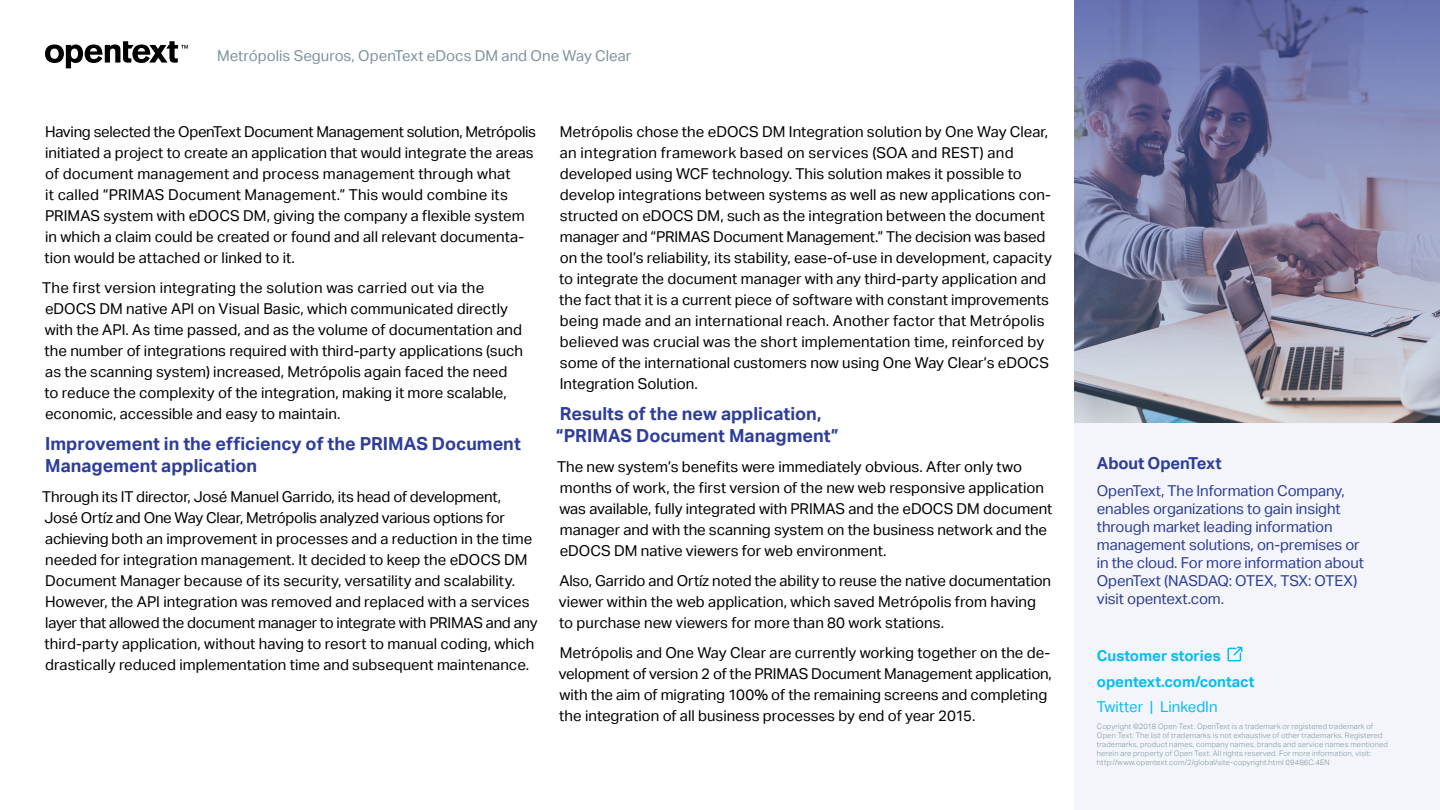
<style>
.page{position:relative;width:1440px;height:810px;background:#fff}
.page>*{position:absolute;margin:0;border:0;box-sizing:border-box;transform-origin:0 0}
.t1{font:700 18px/21.8px "Aktiv Grotesk";color:#2e3d98}
.t2{font:700 16.5px "Aktiv Grotesk";letter-spacing:-.01em;color:#2e3d98}
.t3{font:15px/21px "Aktiv Grotesk";color:#000}
.t4{font:15px/18px "Aktiv Grotesk";letter-spacing:-.01em;color:#2e3d98}
.t5{font:15px "Aktiv Grotesk";color:#7e929f}
.t6{font:700 15px/25.5px "Aktiv Grotesk";color:#09bcef}
.t7{font:15px "Aktiv Grotesk";color:#09bcef}
.t8{font:300 7.5px/9px "Aktiv Grotesk";letter-spacing:.025em;color:#7e929f}
</style>
<div class="page">
<svg style="left:45px;top:41px;width:143px;height:27px"></svg>
<div style="left:1074px;top:405px;width:366px;height:405px;background:#f3f5fb"></div>
<svg style="left:1227px;top:646px;width:16px;height:16px"></svg>
<img style="left:1074px;top:0;width:366px;height:423px">
<p class="t5" style="left:217px;top:47px;width:416px">Metrópolis Seguros, OpenText eDocs DM and One Way Clear</p>
<p class="t3" style="left:45px;top:122px;width:493px">Having selected the OpenText Document Management solution, Metrópolis initiated a project to create an application that would integrate the areas of document management and process management through what<br>it called “PRIMAS Document Management.” This would combine its PRIMAS system with eDOCS DM, giving the company a flexible system in which a claim could be created or found and all relevant documenta&shy;tion would be attached or linked to it.</p>
<p class="t3" style="left:42px;top:278px;width:482px">The first version integrating the solution was carried out via the eDOCS DM native API on Visual Basic, which communicated directly with the API. As time passed, and as the volume of documentation and the number of integrations required with third-party applications (such as the scanning system) increased, Metrópolis again faced the need<br>to reduce the complexity of the integration, making it more scalable, economic, accessible and easy to maintain.</p>
<p class="t1" style="left:45px;top:433px;width:477px">Improvement in the efficiency of the PRIMAS Document<br>Management application</p>
<p class="t3" style="left:42px;top:486px;width:497px">Through its IT director, José Manuel Garrido, its head of development, José Ortíz and One Way Clear, Metrópolis analyzed various options for achieving both an improvement in processes and a reduction in the time needed for integration management. It decided to keep the eDOCS DM Document Manager because of its security, versatility and scalability.<br>However, the API integration was removed and replaced with a services layer that allowed the document manager to integrate with PRIMAS and any third-party application, without having to resort to manual coding, which drastically reduced implementation time and subsequent maintenance.</p>
<p class="t3" style="left:559px;top:122px;width:494px">Metrópolis chose the eDOCS DM Integration solution by One Way Clear, an integration framework based on services (SOA and REST) and developed using WCF technology. This solution makes it possible to develop integrations between systems as well as new applications con&shy;structed on eDOCS DM, such as the integration between the document manager and “PRIMAS Document Management.” The decision was based on the tool’s reliability, its stability, ease-of-use in development, capacity to integrate the document manager with any third-party application and the fact that it is a current piece of software with constant improvements being made and an international reach. Another factor that Metrópolis believed was crucial was the short implementation time, reinforced by some of the international customers now using One Way Clear’s eDOCS Integration Solution.</p>
<p class="t1" style="left:556px;top:403px;width:284px">Results of the new application, “PRIMAS Document Managment”</p>
<p class="t3" style="left:557px;top:456px;width:497px">The new system’s benefits were immediately obvious. After only two months of work, the first version of the new web responsive application was available, fully integrated with PRIMAS and the eDOCS DM document manager and with the scanning system on the business network and the eDOCS DM native viewers for web environment.</p>
<p class="t3" style="left:559px;top:570px;width:494px">Also, Garrido and Ortíz noted the ability to reuse the native documentation viewer within the web application, which saved Metrópolis from having to purchase new viewers for more than 80 work stations.</p>
<p class="t3" style="left:559px;top:642px;width:495px">Metrópolis and One Way Clear are currently working together on the de&shy;velopment of version 2 of the PRIMAS Document Management application, with the aim of migrating 100% of the remaining screens and completing the integration of all business processes by end of year 2015.</p>
<p class="t2" style="left:1097px;top:453px;width:126px">About OpenText</p>
<p class="t4" style="left:1097px;top:482px;width:269px">OpenText, The Information Company, enables organizations to gain insight through market leading information management solutions, on-premises or in the cloud. For more information about OpenText (NASDAQ: OTEX, TSX: OTEX) visit opentext.com.</p>
<p class="t6" style="left:1097px;top:644px;width:159px">Customer stories opentext.com/contact</p>
<p class="t7" style="left:1097px;top:698px;width:122px">Twitter | LinkedIn</p>
<p class="t8" style="left:1097px;top:722px;width:292px">Copyright ©2018 Open Text. OpenText is a trademark or registered trademark of Open Text. The list of trademarks is not exhaustive of other trademarks. Registered trademarks, product names, company names, brands and service names mentioned herein are property of Open Text. All rights reserved. For more information, visit: http://www.opentext.com/2/global/site-copyright.html 09486C.4EN</p>
</div>
